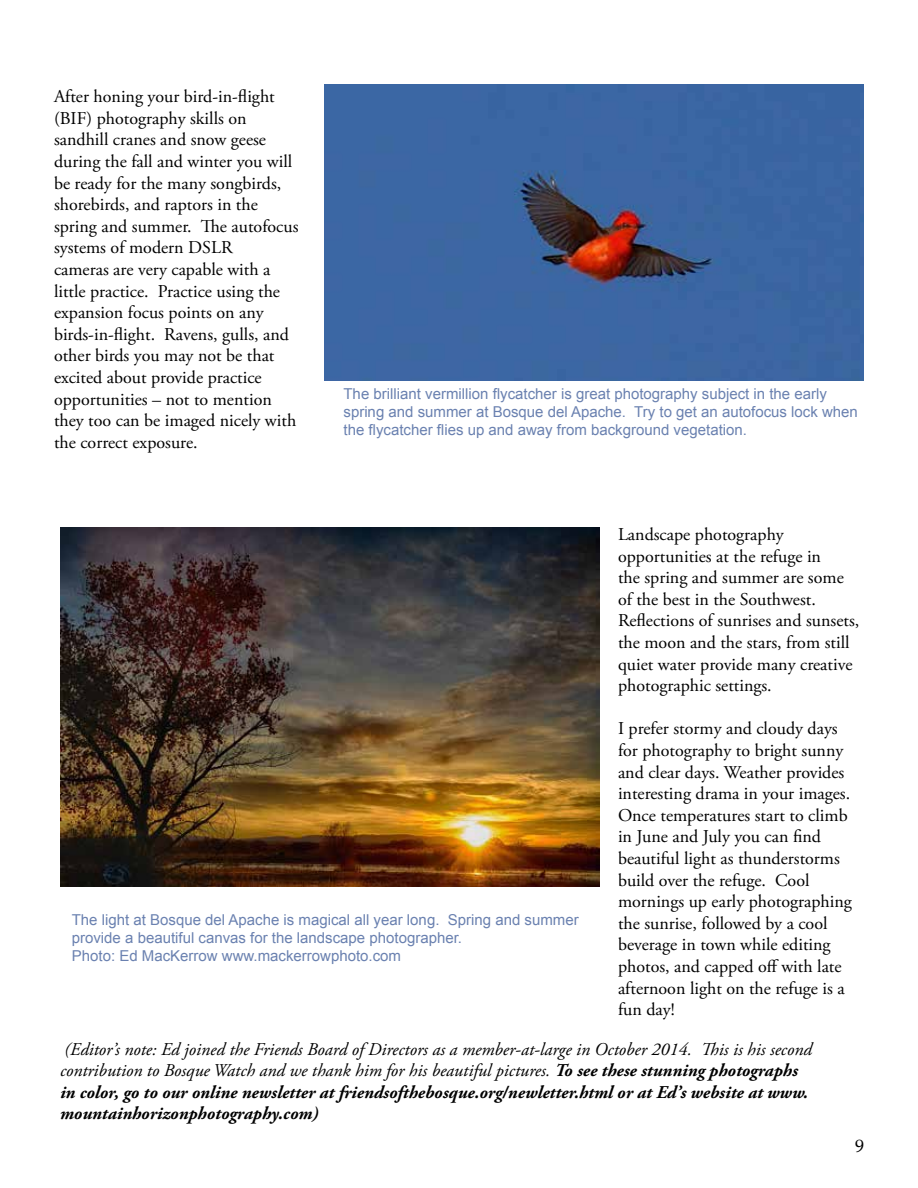
<style>
.page{position:relative;width:918px;height:1188px;background:#fff}
.page>*{position:absolute;margin:0;border:0;box-sizing:border-box;transform-origin:0 0}
.t1{font:18px/21.6px "Adobe Garamond Pro";color:#000}
.t2{font:italic 18px/21.6px "Adobe Garamond Pro";color:#000}
.t3{font:18px "Palatino Linotype";color:#000}
.t4{font:15px/18px "Arial";color:#6a81b0}
.s1{font-weight:700}
</style>
<div class="page">
<div style="left:324px;top:84px;width:540px;height:296px;background:#3b66a4"></div>
<img style="left:60px;top:527px;width:540px;height:360px">
<p class="t1" style="left:54px;top:86px;width:246px">After honing your bird-in-flight (BIF) photography skills on sandhill cranes and snow geese during the fall and winter you will be ready for the many songbirds, shorebirds, and raptors in the spring and summer. The autofocus systems of modern DSLR<br>cameras are very capable with a little practice. Practice using the expansion focus points on any birds-in-flight. Ravens, gulls, and other birds you may not be that excited about provide practice opportunities – not to mention they too can be imaged nicely with the correct exposure.</p>
<p class="t4" style="left:344px;top:385px;width:516px">The brilliant vermillion flycatcher is great photography subject in the early spring and summer at Bosque del Apache. Try to get an autofocus lock when the flycatcher flies up and away from background vegetation.</p>
<p class="t4" style="left:72px;top:911px;width:508px">The light at Bosque del Apache is magical all year long. Spring and summer provide a beautiful canvas for the landscape photographer.<br>Photo: Ed MacKerrow www.mackerrowphoto.com</p>
<p class="t1" style="left:618px;top:524px;width:243px">Landscape photography opportunities at the refuge in<br>the spring and summer are some of the best in the Southwest.<br>Reflections of sunrises and sunsets, the moon and the stars, from still quiet water provide many creative photographic settings.</p>
<p class="t1" style="left:618px;top:719px;width:236px">I prefer stormy and cloudy days for photography to bright sunny and clear days. Weather provides interesting drama in your images.<br>Once temperatures start to climb in June and July you can find beautiful light as thunderstorms build over the refuge. Cool mornings up early photographing the sunrise, followed by a cool beverage in town while editing photos, and capped off with late afternoon light on the refuge is a fun day!</p>
<p class="t2" style="left:60px;top:1039px;width:753px">(Editor’s note: Ed joined the Friends Board of Directors as a member-at-large in October 2014. This is his second contribution to Bosque Watch and we thank him for his beautiful pictures. <span class="s1">To see these stunning photographs in color, go to our online newsletter at friendsofthebosque.org/newletter.html or at Ed’s website at www. mountainhorizonphotography.com)</span></p>
<p class="t3" style="left:855px;top:1133px;width:10px">9</p>
</div>
